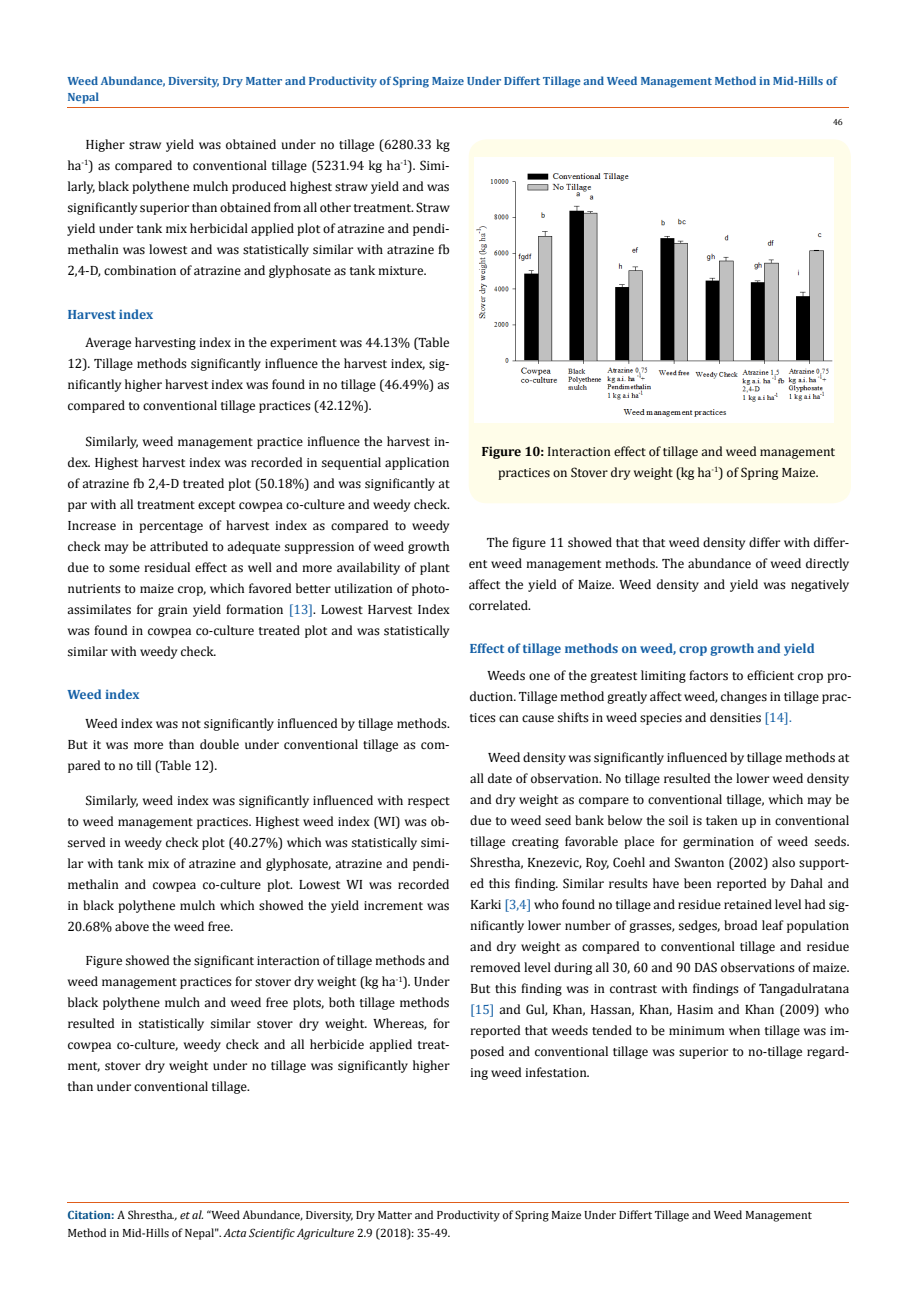
<style>
.page{position:relative;width:917px;height:1316px;background:#fff}
.page>*{position:absolute;margin:0;border:0;box-sizing:border-box;transform-origin:0 0}
.t1{font:13.5px/21px "Cambria";color:#000;text-align:justify}
.t2{font:700 13.5px "Cambria";color:#1560a6}
.t3{font:12px/18px "Cambria";color:#000}
.t4{font:700 12px/16.5px "Cambria";color:#1560a6}
.t5{font:9px "Cambria";color:#000}
.s1{color:#1560a6}
.s2{font-weight:700}
.s3{font-weight:700;color:#035089}
.s4{font-style:italic}
</style>
<div class="page">
<hr style="left:67px;top:1202px;width:782px;height:1px;background:#e05d1a">
<hr style="left:67px;top:107px;width:782px;height:1px;background:#e05d1a">
<div style="left:468px;top:139px;width:383px;height:364px;background:#fffde9;border-radius:18px"></div>
<img style="left:474px;top:157px;width:359px;height:266px">
<p class="t4" style="left:67px;top:72px;width:770px">Weed Abundance, Diversity, Dry Matter and Productivity of Spring Maize Under Differt Tillage and Weed Management Method in Mid-Hills of<br>Nepal</p>
<p class="t1" style="left:67px;top:133px;width:384px;text-indent:18px">Higher straw yield was obtained under no tillage (6280.33 kg ha<sup>-1</sup>) as compared to conventional tillage (5231.94 kg ha<sup>-1</sup>). Simi&shy;larly, black polythene mulch produced highest straw yield and was significantly superior than obtained from all other treatment. Straw yield under tank mix herbicidal applied plot of atrazine and pendi&shy;methalin was lowest and was statistically similar with atrazine fb 2,4-D, combination of atrazine and glyphosate as tank mixture.</p>
<p class="t2" style="left:67px;top:305px;width:87px">Harvest index</p>
<p class="t1" style="left:67px;top:331px;width:384px;text-indent:18px">Average harvesting index in the experiment was 44.13% (Table 12). Tillage methods significantly influence the harvest index, sig&shy;nificantly higher harvest index was found in no tillage (46.49%) as compared to conventional tillage practices (42.12%).</p>
<p class="t1" style="left:67px;top:431px;width:384px;text-indent:18px">Similarly, weed management practice influence the harvest in&shy;dex. Highest harvest index was recorded in sequential application of atrazine fb 2,4-D treated plot (50.18%) and was significantly at par with all treatment except cowpea co-culture and weedy check.<br>Increase in percentage of harvest index as compared to weedy check may be attributed to adequate suppression of weed growth due to some residual effect as well and more availability of plant nutrients to maize crop, which favored better utilization of photo&shy;assimilates for grain yield formation <span class="s1">[13]</span>. Lowest Harvest Index was found in cowpea co-culture treated plot and was statistically similar with weedy check.</p>
<p class="t2" style="left:67px;top:685px;width:73px">Weed index</p>
<p class="t1" style="left:67px;top:712px;width:384px;text-indent:18px">Weed index was not significantly influenced by tillage methods.<br>But it was more than double under conventional tillage as com&shy;pared to no till (Table 12).</p>
<p class="t1" style="left:67px;top:789px;width:384px;text-indent:18px">Similarly, weed index was significantly influenced with respect to weed management practices. Highest weed index (WI) was ob&shy;served in weedy check plot (40.27%) which was statistically simi&shy;lar with tank mix of atrazine and glyphosate, atrazine and pendi&shy;methalin and cowpea co-culture plot. Lowest WI was recorded in black polythene mulch which showed the yield increment was 20.68% above the weed free.</p>
<p class="t1" style="left:67px;top:950px;width:384px;text-indent:18px">Figure showed the significant interaction of tillage methods and weed management practices for stover dry weight (kg ha<sup>-1</sup>). Under black polythene mulch and weed free plots, both tillage methods resulted in statistically similar stover dry weight. Whereas, for cowpea co-culture, weedy check and all herbicide applied treat&shy;ment, stover dry weight under no tillage was significantly higher than under conventional tillage.</p>
<p class="t5" style="left:833px;top:117px;width:11px">46</p>
<p class="t1" style="left:481px;top:440px;width:355px;text-align:center"><span class="s2">Figure 10:</span> Interaction effect of tillage and weed management practices on Stover dry weight (kg ha<sup>-1</sup>) of Spring Maize.</p>
<p class="t1" style="left:468px;top:531px;width:382px;text-indent:18px">The figure 11 showed that that weed density differ with differ&shy;ent weed management methods. The abundance of weed directly affect the yield of Maize. Weed density and yield was negatively correlated.</p>
<p class="t2" style="left:469px;top:639px;width:347px">Effect of tillage methods on weed, crop growth and yield</p>
<p class="t1" style="left:469px;top:665px;width:384px;text-indent:18px">Weeds one of the greatest limiting factors to efficient crop pro&shy;duction. Tillage method greatly affect weed, changes in tillage prac&shy;tices can cause shifts in weed species and densities <span class="s1">[14].</span></p>
<p class="t1" style="left:470px;top:747px;width:381px;text-indent:18px">Weed density was significantly influenced by tillage methods at all date of observation. No tillage resulted the lower weed density and dry weight as compare to conventional tillage, which may be due to weed seed bank below the soil is taken up in conventional tillage creating favorable place for germination of weed seeds.<br>Shrestha, Knezevic, Roy, Coehl and Swanton (2002) also support&shy;ed this finding. Similar results have been reported by Dahal and Karki <span class="s1">[3,4]</span> who found no tillage and residue retained level had sig&shy;nificantly lower number of grasses, sedges, broad leaf population and dry weight as compared to conventional tillage and residue removed level during all 30, 60 and 90 DAS observations of maize.<br>But this finding was in contrast with findings of Tangadulratana <span class="s1">[15]</span> and Gul, Khan, Hassan, Khan, Hasim and Khan (2009) who reported that weeds tended to be minimum when tillage was im&shy;posed and conventional tillage was superior to no-tillage regard&shy;ing weed infestation.</p>
<p class="t3" style="left:67px;top:1206px;width:745px"><span class="s3">Citation:</span> A Shrestha<span class="s4">., et al.</span> “Weed Abundance, Diversity, Dry Matter and Productivity of Spring Maize Under Differt Tillage and Weed Management<br>Method in Mid-Hills of Nepal". <span class="s4">Acta Scientific Agriculture</span> 2.9 (2018): 35-49.</p>
</div>
